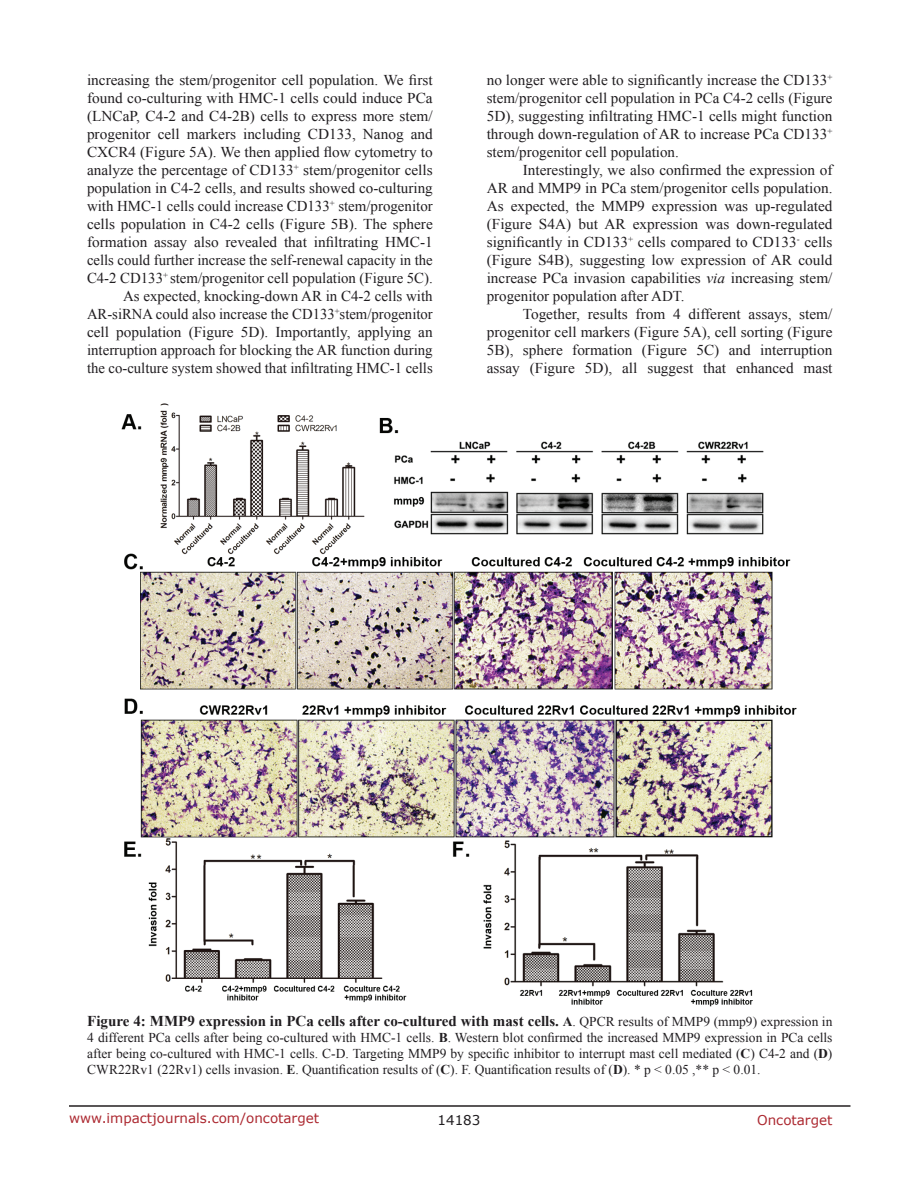
<style>
.page{position:relative;width:918px;height:1188px;background:#fff}
.page>*{position:absolute;margin:0;border:0;box-sizing:border-box;transform-origin:0 0}
.t1{font:15px/18px "Times New Roman";color:#201d20;text-align:justify}
.t2{font:700 15px "Times New Roman";color:#201d20}
.t3{font:13.5px/16.2px "Times New Roman";color:#201d20;text-align:justify}
.t4{font:13.5px "Verdana";color:#ac2830}
.t5{font:13.5px "Verdana";color:#201d20}
.s1{font-style:italic}
.s2{font-size:13.5px}
.s3{font-weight:400;font-size:13.5px}
.s4{font-weight:700}
</style>
<div class="page">
<hr style="left:69px;top:1105px;width:781px;height:2px;background:#231f20">
<img style="left:121px;top:403px;width:676px;height:604px">
<p class="t1" style="left:87px;top:71px;width:347px;text-align:right">increasing the stem/progenitor cell population. We first found co-culturing with HMC-1 cells could induce PCa (LNCaP, C4-2 and C4-2B) cells to express more stem/ progenitor cell markers including CD133, Nanog and CXCR4 (Figure 5A). We then applied flow cytometry to analyze the percentage of CD133<sup>+</sup> stem/progenitor cells population in C4-2 cells, and results showed co-culturing with HMC-1 cells could increase CD133<sup>+</sup> stem/progenitor cells population in C4-2 cells (Figure 5B). The sphere formation assay also revealed that infiltrating HMC-1 cells could further increase the self-renewal capacity in the C4-2 CD133<sup>+</sup> stem/progenitor cell population (Figure 5C).<br>As expected, knocking-down AR in C4-2 cells with AR-siRNA could also increase the CD133<sup>+</sup>stem/progenitor cell population (Figure 5D). Importantly, applying an interruption approach for blocking the AR function during the co-culture system showed that infiltrating HMC-1 cells</p>
<p class="t1" style="left:487px;top:71px;width:347px">no longer were able to significantly increase the CD133<sup>+ </sup>stem/progenitor cell population in PCa C4-2 cells (Figure 5D), suggesting infiltrating HMC-1 cells might function through down-regulation of AR to increase PCa CD133<sup>+ </sup>stem/progenitor cell population.</p>
<p class="t1" style="left:487px;top:161px;width:347px;text-indent:36px">Interestingly, we also confirmed the expression of AR and MMP9 in PCa stem/progenitor cells population.<br>As expected, the MMP9 expression was up-regulated (Figure S4A) but AR expression was down-regulated significantly in CD133<sup>+</sup> cells compared to CD133<sup>-</sup> cells (Figure S4B), suggesting low expression of AR could increase PCa invasion capabilities <span class="s1">via</span> increasing stem/ progenitor population after ADT.</p>
<p class="t1" style="left:487px;top:305px;width:347px;text-indent:36px">Together, results from 4 different assays, stem/ progenitor cell markers (Figure 5A), cell sorting (Figure 5B), sphere formation (Figure 5C) and interruption assay (Figure 5D), all suggest that enhanced mast</p>
<p class="t2" style="left:87px;top:1010px;width:747px">Figure 4: MMP9 expression in PCa cells after co-cultured with mast cells. <span class="s2">A</span><span class="s3">. QPCR results of MMP9 (mmp9) expression in</span></p>
<p class="t3" style="left:87px;top:1029px;width:747px">4 different PCa cells after being co-cultured with HMC-1 cells. <span class="s4">B</span>. Western blot confirmed the increased MMP9 expression in PCa cells after being co-cultured with HMC-1 cells. C-D. Targeting MMP9 by specific inhibitor to interrupt mast cell mediated (<span class="s4">C</span>) C4-2 and (<span class="s4">D</span>)<br>CWR22Rv1 (22Rv1) cells invasion. <span class="s4">E</span>. Quantification results of (<span class="s4">C</span>). F. Quantification results of (<span class="s4">D</span>). * p &lt; 0.05 ,** p &lt; 0.01.</p>
<p class="t4" style="left:69px;top:1109px;width:252px">www.impactjournals.com/oncotarget</p>
<p class="t5" style="left:438px;top:1111px;width:44px">14183</p>
<p class="t4" style="left:757px;top:1111px;width:77px">Oncotarget</p>
</div>
